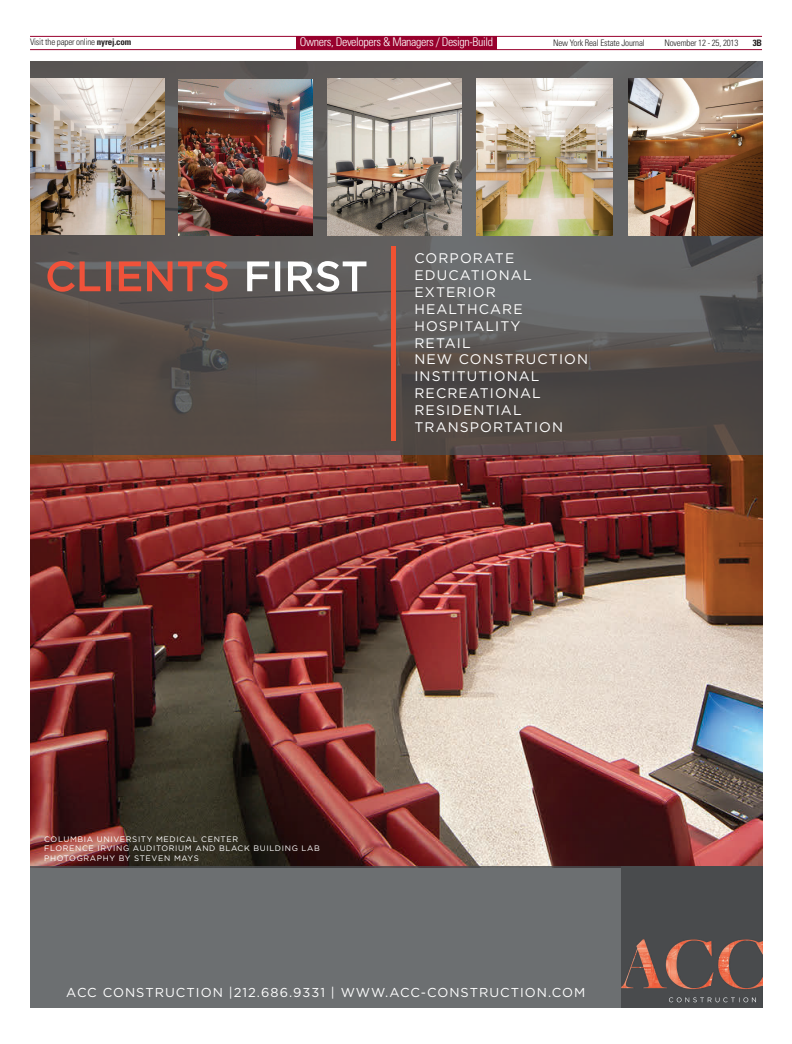
<style>
.page{position:relative;width:792px;height:1044px;background:#fff}
.page>*{position:absolute;margin:0;border:0;box-sizing:border-box;transform-origin:0 0}
.t1{font:39.7px "Gotham";letter-spacing:.04em;color:#f0523a}
.t2{font:13.9px/16.9px "Gotham";letter-spacing:.08em;color:#fff}
.t3{font:12.9px "Gotham";letter-spacing:.08em;color:#fff}
.t4{font:300 condensed 12px "Univers";letter-spacing:-.03em;color:#fff}
.t5{font:300 condensed 9px "Univers";letter-spacing:-.02em;color:#231f20}
.t6{font:700 condensed 9px "Univers";color:#231f20}
.t7{font:7.9px/9.5px "Gotham";letter-spacing:.08em;color:#fff}
.s1{font-weight:700}
.s2{color:#fff}
</style>
<div class="page">
<hr style="left:30px;top:36px;width:732px;height:1px;background:#98012d">
<hr style="left:30px;top:49px;width:732px;height:1px;background:#98012d">
<div style="left:296px;top:37px;width:201px;height:13px;background:#98012d"></div>
<img style="left:30px;top:455px;width:732px;height:411px">
<svg style="left:30px;top:61px;width:732px;height:394px;background:#5a5452"></svg>
<img style="left:628px;top:79px;width:134px;height:157px">
<img style="left:328px;top:79px;width:134px;height:157px">
<img style="left:30px;top:79px;width:134px;height:155px">
<img style="left:477px;top:79px;width:136px;height:157px">
<img style="left:178px;top:79px;width:134px;height:157px">
<div style="left:30px;top:866px;width:732px;height:142px;background:#6c6f71"></div>
<svg style="left:46px;top:260px;width:55px;height:33px;background:#7e544d"></svg>
<div style="left:106px;top:261px;width:5px;height:30px;border:2px solid #f0523a"></div>
<svg style="left:118px;top:260px;width:111px;height:33px;background:#89564e"></svg>
<svg style="left:246px;top:260px;width:24px;height:32px"></svg>
<div style="left:275px;top:261px;width:5px;height:30px;border:2px solid #fff"></div>
<svg style="left:287px;top:260px;width:80px;height:33px"></svg>
<img style="left:622px;top:867px;width:140px;height:140px">
<hr style="left:392px;top:246px;width:4px;height:194px;background:#f05232">
<p class="t5" style="left:30px;top:37px;width:103px">Visit the paper online <span class="s1">nyrej.com</span></p>
<p class="t4" style="left:300px;top:35px;width:195px">Owners, Developers &amp; Managers / Design-Build</p>
<p class="t5" style="left:553px;top:37px;width:93px">New York Real Estate Journal</p>
<p class="t5" style="left:665px;top:37px;width:75px">November 12 - 25, 2013</p>
<p class="t6" style="left:753px;top:37px;width:11px">3B</p>
<p class="t1" style="left:46px;top:254px;width:323px">CLIENTS <span class="s2">FIRST</span></p>
<p class="t2" style="left:414px;top:250px;width:175px">CORPORATE<br>EDUCATIONAL<br>EXTERIOR<br>HEALTHCARE<br>HOSPITALITY<br>RETAIL<br>NEW CONSTRUCTION<br>INSTITUTIONAL<br>RECREATIONAL<br>RESIDENTIAL<br>TRANSPORTATION</p>
<p class="t7" style="left:44px;top:834px;width:277px">COLUMBIA UNIVERSITY MEDICAL CENTER<br>FLORENCE IRVING AUDITORIUM AND BLACK BUILDING LAB<br>PHOTOGRAPHY BY STEVEN MAYS</p>
<p class="t3" style="left:66px;top:986px;width:521px">ACC CONSTRUCTION |212.686.9331 | WWW.ACC-CONSTRUCTION.COM</p>
</div>
